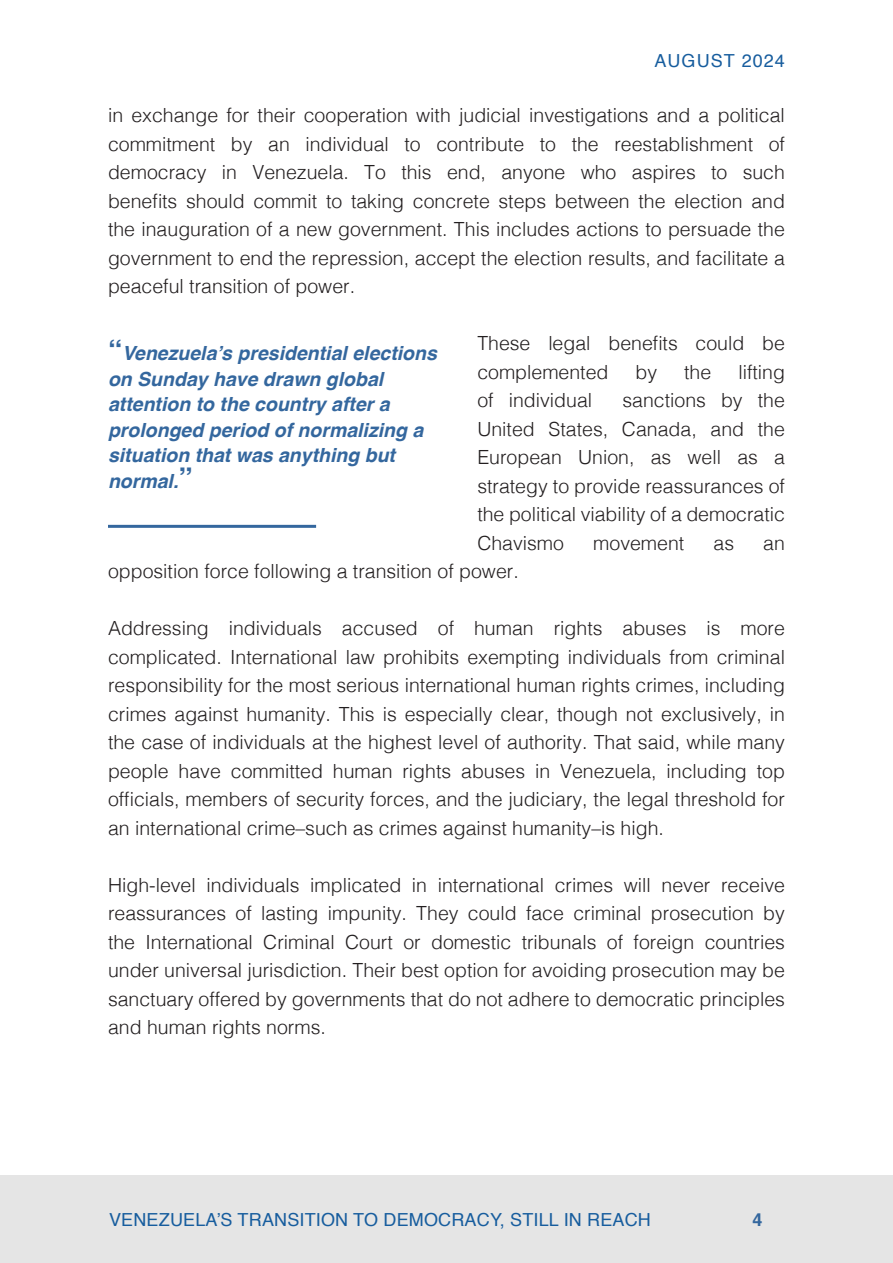
<style>
.page{position:relative;width:893px;height:1263px;background:#fff}
.page>*{position:absolute;margin:0;border:0;box-sizing:border-box;transform-origin:0 0}
.t1{font:300 19.5px/28.5px "Helvetica";color:#231f20;text-align:justify}
.t2{font:italic 700 19.5px/25.5px "Helvetica";color:#34679e}
.t3{font:18px "Helvetica";letter-spacing:.01em;color:#175d9e}
.t4{font:18px "Helvetica";letter-spacing:.06em;color:#175d9e}
.t5{font:700 18px "Helvetica";color:#34679e}
.s1{font-style:normal;font-size:28.5px}
</style>
<div class="page">
<div style="left:0;top:1176px;width:893px;height:87px;background:#e5e5e5"></div>
<hr style="left:108px;top:525px;width:208px;height:3px;background:#34679e">
<p class="t4" style="left:654px;top:47px;width:132px">AUGUST 2024</p>
<p class="t1" style="left:108px;top:99px;width:678px">in exchange for their cooperation with judicial investigations and a political commitment by an individual to contribute to the reestablishment of democracy in Venezuela. To this end, anyone who aspires to such benefits should commit to taking concrete steps between the election and the inauguration of a new government. This includes actions to persuade the government to end the repression, accept the election results, and facilitate a peaceful transition of power.</p>
<p class="t1" style="left:477px;top:327px;width:309px">These legal benefits could be complemented</p>
<p class="t2" style="left:108px;top:341px;width:330px"><span class="s1">“</span>Venezuela’s presidential elections on Sunday have drawn global attention to the country after a prolonged period of normalizing a situation that was anything but normal.<span class="s1">”</span></p>
<p class="t1" style="left:635px;top:356px;width:23px">by</p>
<p class="t1" style="left:684px;top:356px;width:29px">the</p>
<p class="t1" style="left:738px;top:356px;width:48px">lifting</p>
<p class="t1" style="left:477px;top:384px;width:116px">of individual</p>
<p class="t1" style="left:477px;top:384px;width:309px;text-indent:145px">sanctions by the United States, Canada, and the European Union, as well as a strategy to provide reassurances of the political viability of a democratic Chavismo</p>
<p class="t1" style="left:593px;top:527px;width:93px">movement</p>
<p class="t1" style="left:713px;top:527px;width:22px">as</p>
<p class="t1" style="left:763px;top:527px;width:23px">an</p>
<p class="t1" style="left:108px;top:555px;width:412px">opposition force following a transition of power.</p>
<p class="t1" style="left:108px;top:612px;width:678px">Addressing individuals accused of human rights abuses is more complicated. International law prohibits exempting individuals from criminal responsibility for the most serious international human rights crimes, including crimes against humanity. This is especially clear, though not exclusively, in the case of individuals at the highest level of authority. That said, while many people have committed human rights abuses in Venezuela, including top officials, members of security forces, and the judiciary, the legal threshold for an international crime–such as crimes against humanity–is high.</p>
<p class="t1" style="left:108px;top:869px;width:678px">High-level individuals implicated in international crimes will never receive reassurances of lasting impunity. They could face criminal prosecution by the International Criminal Court or domestic tribunals of foreign countries under universal jurisdiction. Their best option for avoiding prosecution may be sanctuary offered by governments that do not adhere to democratic principles and human rights norms.</p>
<p class="t3" style="left:109px;top:1206px;width:543px">VENEZUELA’S TRANSITION TO DEMOCRACY, STILL IN REACH</p>
<p class="t5" style="left:753px;top:1205px;width:12px">4</p>
</div>
